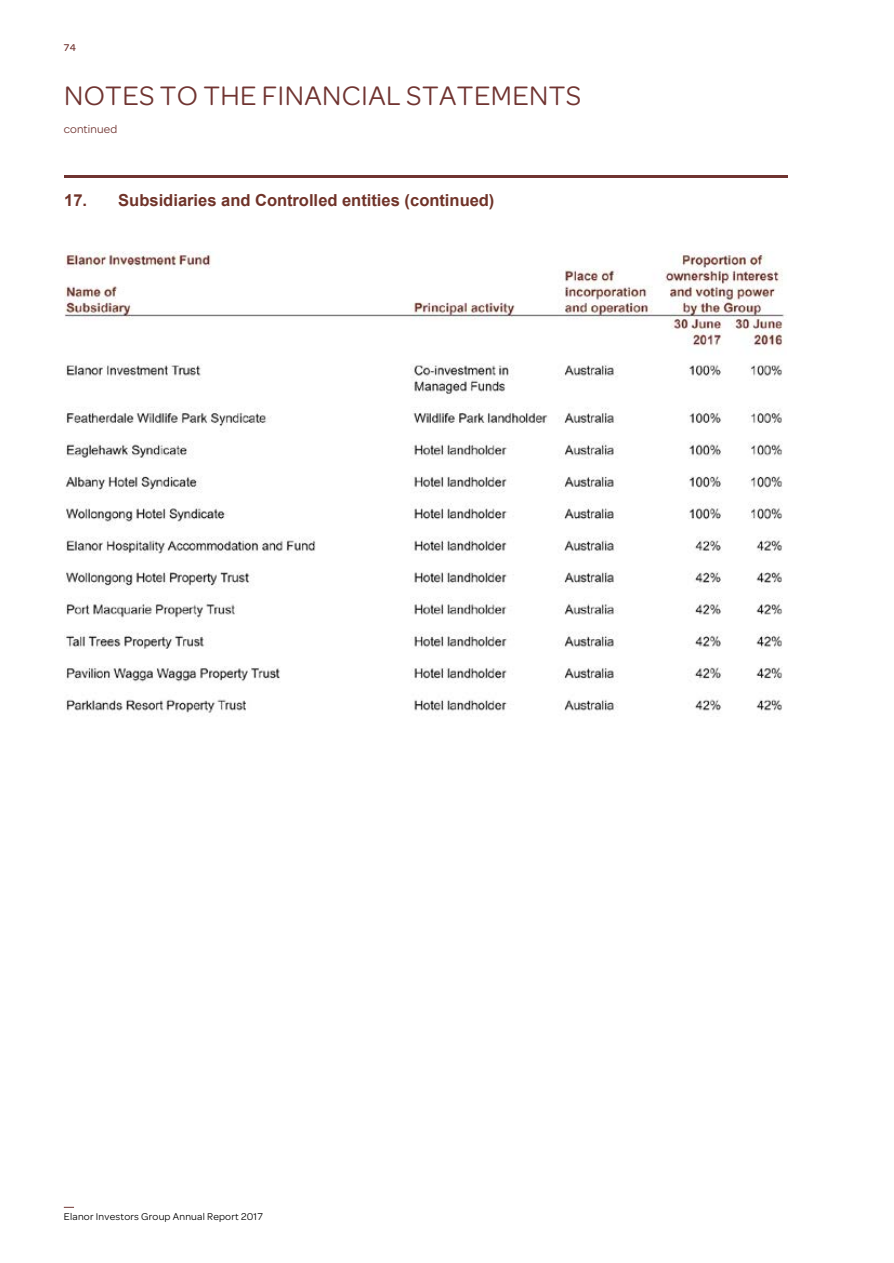
<style>
.page{position:relative;width:894px;height:1263px;background:#fff}
.page>*{position:absolute;margin:0;border:0;box-sizing:border-box;transform-origin:0 0}
.t1{font:28.5px "Omnes";letter-spacing:.015em;color:#703431}
.t2{font:700 21px "Arial";letter-spacing:.015em;color:#703329}
.t3{font:700 16.5px "Arial";color:#703329}
.t4{font:12px "Omnes";letter-spacing:.01em;color:#703431}
.t5{font:10.5px "Omnes";letter-spacing:.02em;color:#000}
.t6{font:500 10.5px "Omnes";color:#703431}
</style>
<div class="page">
<img style="left:64px;top:251px;width:721px;height:462px">
<hr style="left:64px;top:175px;width:723px;height:2px;background:#703431">
<p class="t6" style="left:64px;top:42px;width:14px">74</p>
<p class="t2" style="left:273px;top:71px;width:306px">ELANOR INVESTORS GROUP</p>
<h1 class="t1" style="left:64px;top:79px;width:518px">NOTES TO THE FINANCIAL STATEMENTS</h1>
<p class="t4" style="left:64px;top:122px;width:55px">continued</p>
<p class="t3" style="left:64px;top:189px;width:431px">17. Subsidiaries and Controlled entities (continued)</p>
<p class="t5" style="left:64px;top:1211px;width:200px">Elanor Investors Group Annual Report 2017</p>
</div>
